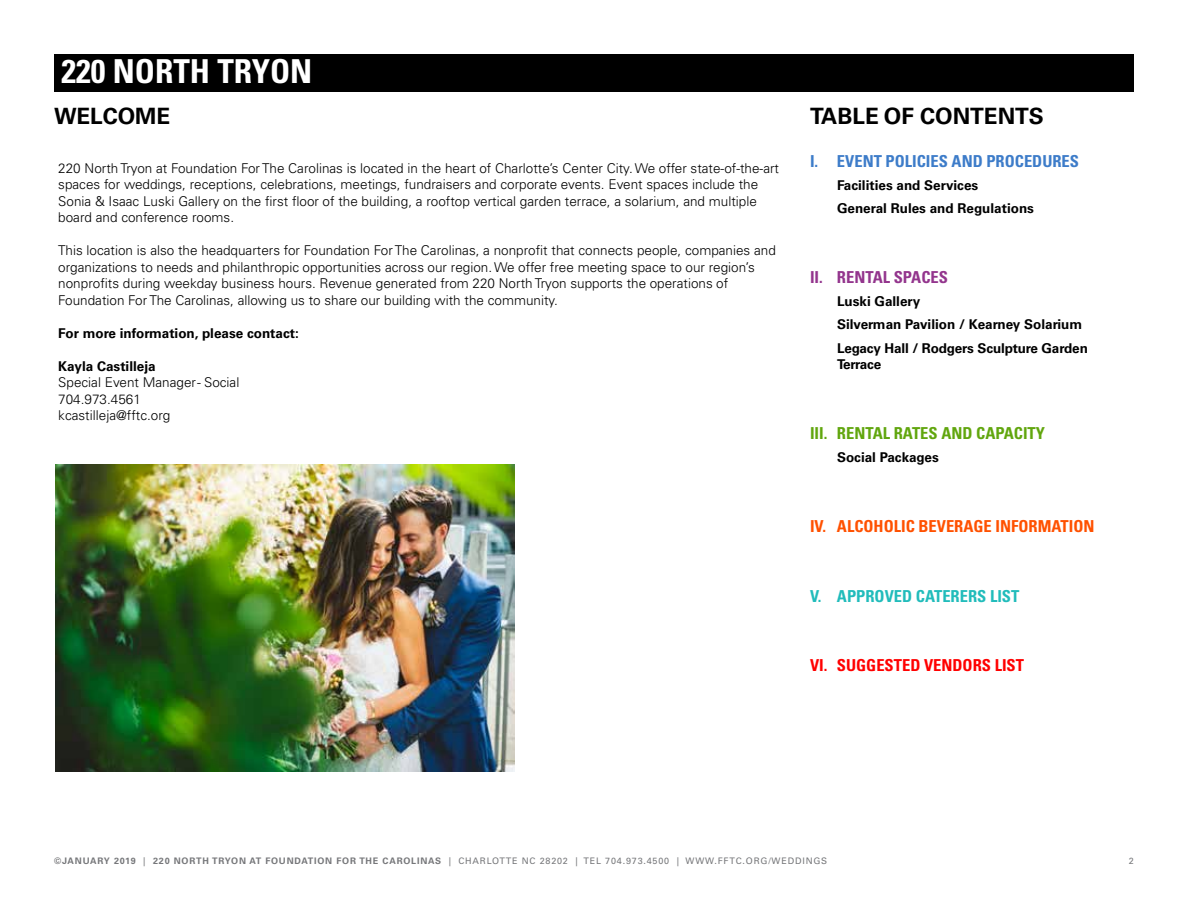
<style>
.page{position:relative;width:1188px;height:918px;background:#fff}
.page>*{position:absolute;margin:0;border:0;box-sizing:border-box;transform-origin:0 0}
.t1{font:700 condensed 33px "Univers LT Pro";color:#fff}
.t2{font:700 22.5px "Univers LT Pro 65";color:#000}
.t3{font:700 condensed 16.5px "Univers LT Pro";color:#ff5100}
.t4{font:700 condensed 16.5px "Univers LT Pro";color:#3d7cc9}
.t5{font:700 condensed 16.5px "Univers LT Pro";color:#61a60e}
.t6{font:700 condensed 16.5px "Univers LT Pro";color:#f00}
.t7{font:700 condensed 16.5px "Univers LT Pro";color:#21bcbb}
.t8{font:700 condensed 16.5px "Univers LT Pro";color:#93358d}
.t9{font:300 13.5px/16.5px "Univers LT Pro 45";color:#000}
.t10{font:700 13.5px/23.2px "Univers LT Pro 65";color:#000}
.t11{font:700 13.5px "Univers LT Pro 65";letter-spacing:-.02em;color:#000}
.t12{font:9px "Univers LT Pro 55 Roman";letter-spacing:.09em;color:#76777a}
.s1{font-family:"Univers LT Pro 65";font-weight:700}
</style>
<div class="page">
<div style="left:54px;top:54px;width:1080px;height:38px;background:#000"></div>
<img style="left:56px;top:465px;width:458px;height:306px">
<h1 class="t1" style="left:62px;top:51px;width:252px">220 NORTH TRYON</h1>
<h2 class="t2" style="left:54px;top:103px;width:118px">WELCOME</h2>
<h2 class="t2" style="left:810px;top:103px;width:235px">TABLE OF CONTENTS</h2>
<p class="t4" style="left:810px;top:151px;width:271px">I. EVENT POLICIES AND PROCEDURES</p>
<p class="t10" style="left:837px;top:173px;width:199px">Facilities and Services<br>General Rules and Regulations</p>
<p class="t9" style="left:58px;top:160px;width:722px">220 North Tryon at Foundation For The Carolinas is located in the heart of Charlotte’s Center City. We offer state-of-the-art spaces for weddings, receptions, celebrations, meetings, fundraisers and corporate events. Event spaces include the Sonia &amp; Isaac Luski Gallery on the first floor of the building, a rooftop vertical garden terrace, a solarium, and multiple board and conference rooms.</p>
<p class="t9" style="left:58px;top:242px;width:719px">This location is also the headquarters for Foundation For The Carolinas, a nonprofit that connects people, companies and organizations to needs and philanthropic opportunities across our region. We offer free meeting space to our region’s nonprofits during weekday business hours. Revenue generated from 220 North Tryon supports the operations of Foundation For The Carolinas, allowing us to share our building with the community.</p>
<p class="t10" style="left:58px;top:321px;width:242px">For more information, please contact:</p>
<p class="t10" style="left:58px;top:354px;width:99px">Kayla Castilleja</p>
<p class="t9" style="left:58px;top:374px;width:183px">Special Event Manager - Social<br>704.973.4561 kcastilleja@fftc.org</p>
<p class="t8" style="left:810px;top:267px;width:139px">II. RENTAL SPACES</p>
<p class="t10" style="left:837px;top:290px;width:252px">Luski Gallery<br>Silverman Pavilion / Kearney Solarium<br>Legacy Hall / Rodgers Sculpture Garden</p>
<p class="t11" style="left:837px;top:356px;width:46px">Terrace</p>
<p class="t5" style="left:810px;top:423px;width:237px">III. RENTAL RATES AND CAPACITY</p>
<p class="t10" style="left:837px;top:446px;width:103px">Social Packages</p>
<p class="t3" style="left:810px;top:516px;width:286px">IV. ALCOHOLIC BEVERAGE INFORMATION</p>
<p class="t7" style="left:810px;top:586px;width:211px">V. APPROVED CATERERS LIST</p>
<p class="t6" style="left:810px;top:655px;width:216px">VI. SUGGESTED VENDORS LIST</p>
<p class="t12" style="left:54px;top:855px;width:775px"><span class="s1">©JANUARY 2019</span> | <span class="s1">220 NORTH TRYON AT FOUNDATION FOR THE CAROLINAS</span> | CHARLOTTE NC 28202 | TEL 704.973.4500 | WWW.FFTC.ORG/WEDDINGS</p>
<p class="t12" style="left:1129px;top:855px;width:7px">2</p>
</div>
